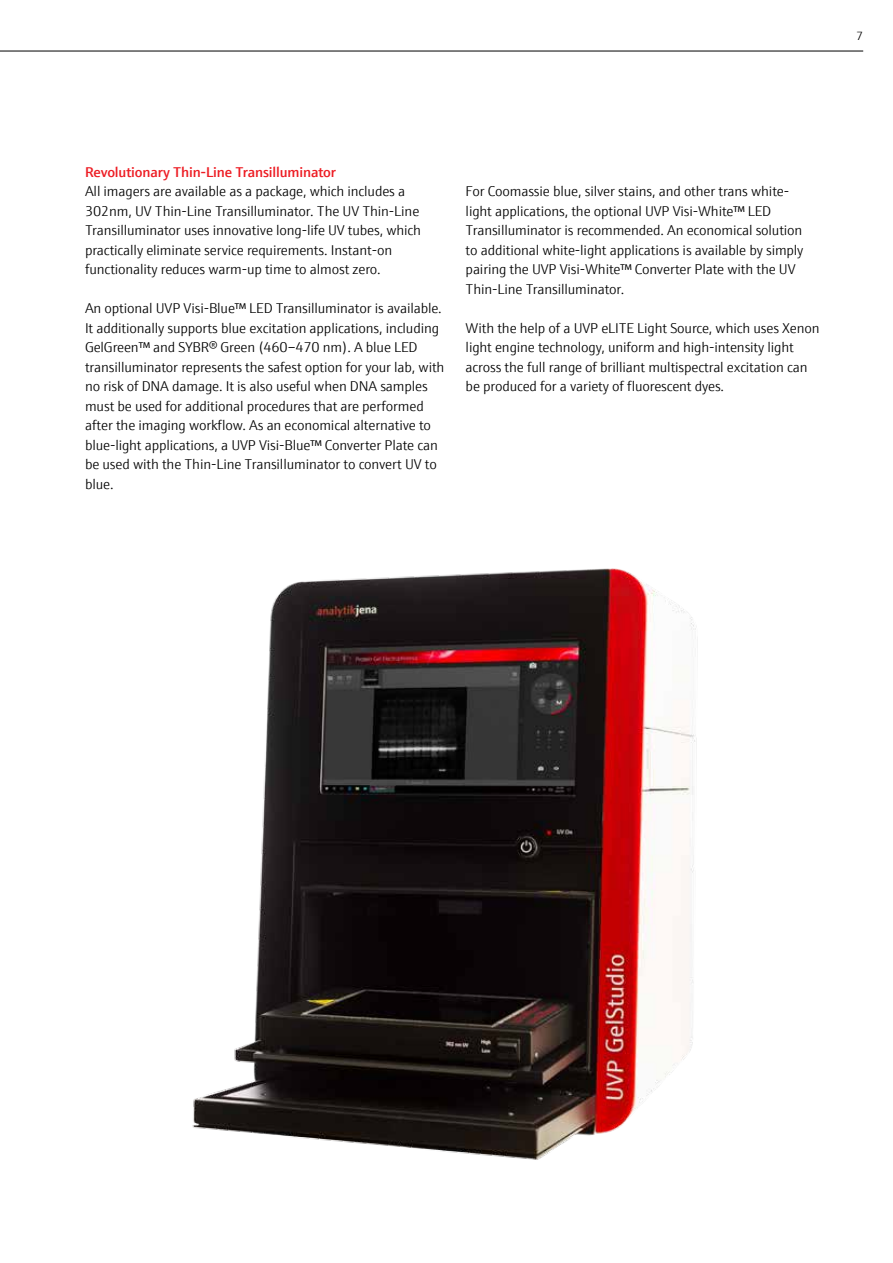
<style>
.page{position:relative;width:893px;height:1263px;background:#fff}
.page>*{position:absolute;margin:0;border:0;box-sizing:border-box;transform-origin:0 0}
.t1{font:300 14.25px/19.5px "E+H Sans";letter-spacing:-.01em;color:#000}
.t2{font:600 14.25px "E+H Sans";letter-spacing:-.01em;color:#ed1d24}
.t3{font:300 12px "E+H Sans";color:#000}
</style>
<div class="page">
<img style="left:192px;top:568px;width:506px;height:592px">
<hr style="left:0;top:51px;width:863px;height:1px;background:#000">
<p class="t3" style="left:856px;top:27px;width:8px">7</p>
<p class="t2" style="left:85px;top:161px;width:253px">Revolutionary Thin-Line Transilluminator</p>
<p class="t1" style="left:85px;top:181px;width:338px">All imagers are available as a package, which includes a 302nm, UV Thin-Line Transilluminator. The UV Thin-Line Transilluminator uses innovative long-life UV tubes, which practically eliminate service requirements. Instant-on functionality reduces warm-up time to almost zero.</p>
<p class="t1" style="left:85px;top:298px;width:361px">An optional UVP Visi-Blue™ LED Transilluminator is available.<br>It additionally supports blue excitation applications, including GelGreen™ and SYBR® Green (460–470 nm). A blue LED transilluminator represents the safest option for your lab, with no risk of DNA damage. It is also useful when DNA samples must be used for additional procedures that are performed after the imaging workflow. As an economical alternative to blue-light applications, a UVP Visi-Blue™ Converter Plate can be used with the Thin-Line Transilluminator to convert UV to blue.</p>
<p class="t1" style="left:466px;top:181px;width:339px">For Coomassie blue, silver stains, and other trans white&shy;light applications, the optional UVP Visi-White™ LED Transilluminator is recommended. An economical solution to additional white-light applications is available by simply pairing the UVP Visi-White™ Converter Plate with the UV Thin-Line Transilluminator.</p>
<p class="t1" style="left:466px;top:317px;width:355px">With the help of a UVP eLITE Light Source, which uses Xenon light engine technology, uniform and high-intensity light across the full range of brilliant multispectral excitation can be produced for a variety of fluorescent dyes.</p>
</div>
